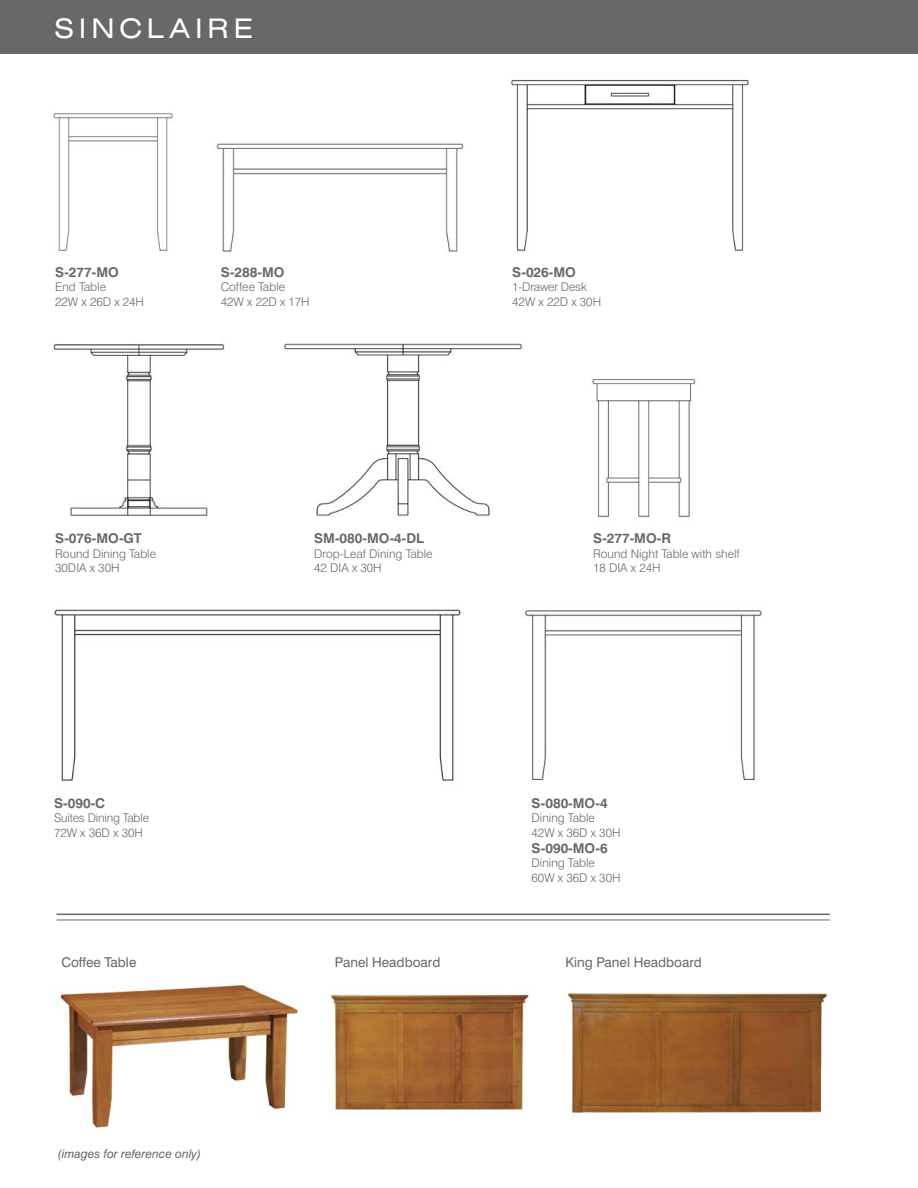
<style>
.page{position:relative;width:918px;height:1188px;background:#fff}
.page>*{position:absolute;margin:0;border:0;box-sizing:border-box;transform-origin:0 0}
.t1{font:expanded 27px "Swiss 721 BT";letter-spacing:.18em;color:#fff}
.t2{font:700 13.5px "Swiss 721 BT";color:#676868}
.t3{font:13.5px "Swiss 721 BT";color:#676868}
.t4{font:300 12px "Swiss 721 BT";color:#676868}
.t5{font:italic 12px "Swiss 721 BT";color:#676868}
</style>
<div class="page">
<img style="left:54px;top:608px;width:407px;height:173px">
<div style="left:0;top:0;width:918px;height:54px;background:#676868"></div>
<img style="left:53px;top:344px;width:172px;height:172px">
<img style="left:283px;top:343px;width:240px;height:173px">
<img style="left:511px;top:79px;width:238px;height:172px">
<hr style="left:57px;top:914px;width:773px;height:1px;background:#676868">
<hr style="left:57px;top:920px;width:773px;height:1px;background:#676868">
<img style="left:60px;top:984px;width:243px;height:145px">
<img style="left:525px;top:610px;width:237px;height:170px">
<img style="left:53px;top:113px;width:120px;height:138px">
<img style="left:567px;top:993px;width:261px;height:121px">
<img style="left:330px;top:994px;width:199px;height:117px">
<img style="left:216px;top:143px;width:248px;height:109px">
<img style="left:592px;top:379px;width:104px;height:139px">
<p class="t1" style="left:54px;top:12px;width:200px">SINCLAIRE</p>
<p class="t2" style="left:55px;top:264px;width:65px">S-277-MO</p>
<p class="t4" style="left:55px;top:280px;width:52px">End Table</p>
<p class="t4" style="left:55px;top:294px;width:90px">22W x 26D x 24H</p>
<p class="t2" style="left:221px;top:264px;width:65px">S-288-MO</p>
<p class="t4" style="left:221px;top:280px;width:66px">Coffee Table</p>
<p class="t4" style="left:221px;top:294px;width:90px">42W x 22D x 17H</p>
<p class="t2" style="left:512px;top:264px;width:65px">S-026-MO</p>
<p class="t4" style="left:512px;top:280px;width:76px">1-Drawer Desk</p>
<p class="t4" style="left:512px;top:294px;width:90px">42W x 22D x 30H</p>
<p class="t2" style="left:55px;top:530px;width:88px">S-076-MO-GT</p>
<p class="t4" style="left:55px;top:546px;width:102px">Round Dining Table</p>
<p class="t4" style="left:55px;top:561px;width:66px">30DIA x 30H</p>
<p class="t2" style="left:314px;top:530px;width:111px">SM-080-MO-4-DL</p>
<p class="t4" style="left:314px;top:546px;width:120px">Drop-Leaf Dining Table</p>
<p class="t4" style="left:314px;top:561px;width:69px">42 DIA x 30H</p>
<p class="t2" style="left:593px;top:530px;width:80px">S-277-MO-R</p>
<p class="t4" style="left:593px;top:546px;width:148px">Round Night Table with shelf</p>
<p class="t4" style="left:593px;top:561px;width:69px">18 DIA x 24H</p>
<p class="t2" style="left:54px;top:795px;width:53px">S-090-C</p>
<p class="t4" style="left:54px;top:811px;width:97px">Suites Dining Table</p>
<p class="t4" style="left:54px;top:825px;width:90px">72W x 36D x 30H</p>
<p class="t2" style="left:532px;top:795px;width:78px">S-080-MO-4</p>
<p class="t4" style="left:532px;top:811px;width:65px">Dining Table</p>
<p class="t4" style="left:532px;top:825px;width:90px">42W x 36D x 30H</p>
<p class="t2" style="left:532px;top:840px;width:78px">S-090-MO-6</p>
<p class="t4" style="left:532px;top:856px;width:65px">Dining Table</p>
<p class="t4" style="left:532px;top:870px;width:90px">60W x 36D x 30H</p>
<p class="t3" style="left:62px;top:954px;width:76px">Coffee Table</p>
<p class="t3" style="left:335px;top:954px;width:107px">Panel Headboard</p>
<p class="t3" style="left:566px;top:954px;width:138px">King Panel Headboard</p>
<p class="t5" style="left:58px;top:1147px;width:145px">(images for reference only)</p>
</div>
